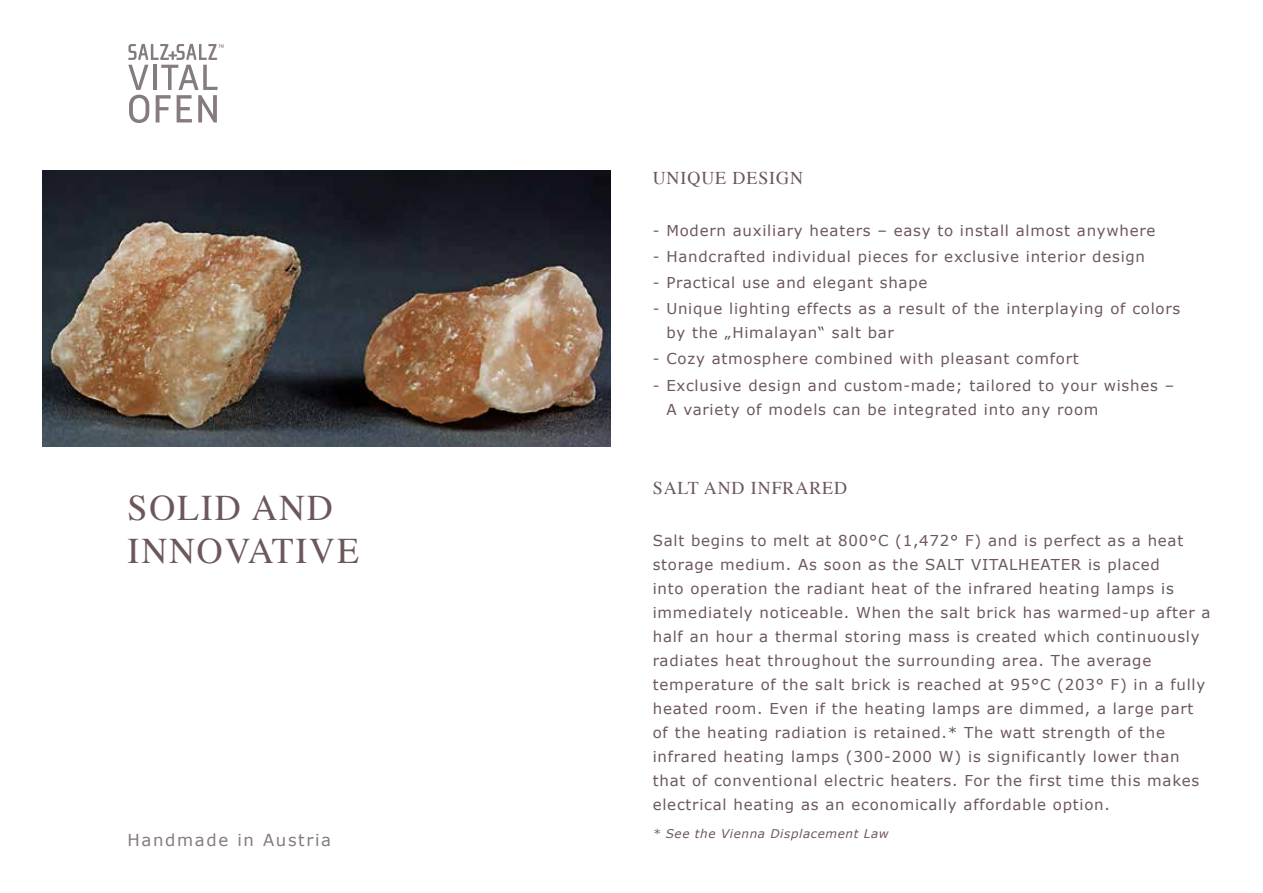
<style>
.page{position:relative;width:1263px;height:893px;background:#fff}
.page>*{position:absolute;margin:0;border:0;box-sizing:border-box;transform-origin:0 0}
.t1{font:36px/43.2px "Times";letter-spacing:.05em;color:#6c585b}
.t2{font:18px "Times";letter-spacing:.05em;color:#6c585b}
.t3{font:16.5px "Verdana";letter-spacing:.1em;color:#857b80}
.t4{font:15px/24px "Verdana";letter-spacing:.05em;color:#6c585b}
.t5{font:italic 12px "Verdana";letter-spacing:.05em;color:#6c585b}
</style>
<div class="page">
<svg style="left:128px;top:44px;width:96px;height:79px"></svg>
<img style="left:43px;top:170px;width:567px;height:276px">
<h1 class="t1" style="left:128px;top:483px;width:233px">SOLID AND<br>INNOVATIVE</h1>
<p class="t3" style="left:128px;top:829px;width:205px">Handmade in Austria</p>
<p class="t2" style="left:653px;top:161px;width:152px">UNIQUE DESIGN</p>
<p class="t4" style="left:653px;top:218px;width:504px">- Modern auxiliary heaters – easy to install almost anywhere</p>
<p class="t4" style="left:653px;top:244px;width:494px">- Handcrafted individual pieces for exclusive interior design</p>
<p class="t4" style="left:653px;top:270px;width:276px">- Practical use and elegant shape</p>
<p class="t4" style="left:666px;top:297px;width:516px;text-indent:-14px">- Unique lighting effects as a result of the interplaying of colors by the „Himalayan“ salt bar</p>
<p class="t4" style="left:653px;top:347px;width:427px">- Cozy atmosphere combined with pleasant comfort</p>
<p class="t4" style="left:666px;top:373px;width:509px;text-indent:-14px">- Exclusive design and custom-made; tailored to your wishes –<br>A variety of models can be integrated into any room</p>
<p class="t2" style="left:653px;top:471px;width:196px">SALT AND INFRARED</p>
<p class="t4" style="left:653px;top:528px;width:559px">Salt begins to melt at 800°C (1,472° F) and is perfect as a heat storage medium. As soon as the SALT VITALHEATER is placed<br>into operation the radiant heat of the infrared heating lamps is immediately noticeable. When the salt brick has warmed-up after a half an hour a thermal storing mass is created which continuously radiates heat throughout the surrounding area. The average temperature of the salt brick is reached at 95°C (203° F) in a fully heated room. Even if the heating lamps are dimmed, a large part of the heating radiation is retained.* The watt strength of the infrared heating lamps (300-2000 W) is significantly lower than that of conventional electric heaters. For the first time this makes electrical heating as an economically affordable option.</p>
<p class="t5" style="left:653px;top:826px;width:237px">* See the Vienna Displacement Law</p>
</div>
